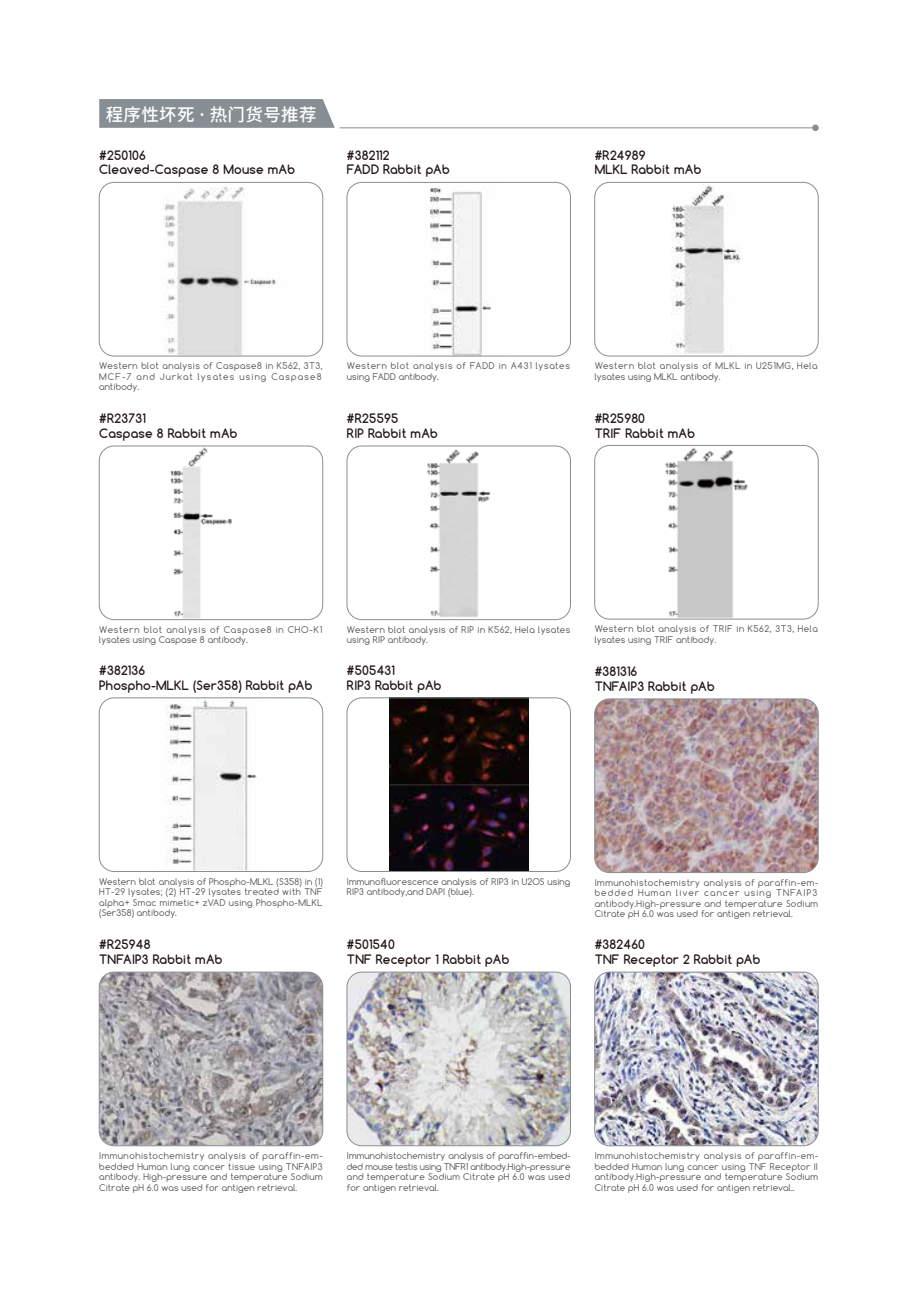
<style>
.page{position:relative;width:918px;height:1290px;background:#fff}
.page>*{position:absolute;margin:0;border:0;box-sizing:border-box;transform-origin:0 0}
.t1{font:500 17.5px "Source Han Sans SC";letter-spacing:.02em;color:#fff}
.t2{font:700 12.25px/14.7px "Comfortaa";letter-spacing:.02em;color:#221815}
.t3{font:8.75px/10.5px "Comfortaa";letter-spacing:.02em;color:#595757;text-align:justify}
.t4{font:8.75px/10.5px "Comfortaa";letter-spacing:.06em;color:#595757}
.t5{font:8.75px/10.5px "Comfortaa";letter-spacing:.075em;color:#595757}
.t6{font:8.75px/10.5px "Comfortaa";letter-spacing:.045em;color:#595757}
.t7{font:8.75px/10.5px "Comfortaa";letter-spacing:.085em;color:#595757}
</style>
<div class="page">
<img style="left:99px;top:973px;width:224px;height:173px">
<div style="left:99px;top:971px;width:224px;height:175px;border:1px solid #888f94;border-radius:15px"></div>
<img style="left:596px;top:700px;width:222px;height:172px">
<div style="left:594px;top:698px;width:224px;height:175px;border:1px solid #888f94;border-radius:15px"></div>
<img style="left:170px;top:447px;width:62px;height:171px">
<div style="left:99px;top:445px;width:224px;height:175px;border:1px solid #888f94;border-radius:15px"></div>
<img style="left:164px;top:187px;width:113px;height:167px">
<div style="left:99px;top:182px;width:224px;height:174px;border:1px solid #888f94;border-radius:15px"></div>
<img style="left:430px;top:188px;width:61px;height:166px">
<div style="left:346px;top:182px;width:225px;height:174px;border:1px solid #888f94;border-radius:15px"></div>
<img style="left:672px;top:184px;width:69px;height:170px">
<div style="left:594px;top:182px;width:224px;height:174px;border:1px solid #888f94;border-radius:15px"></div>
<img style="left:165px;top:700px;width:92px;height:170px">
<div style="left:99px;top:697px;width:224px;height:175px;border:1px solid #888f94;border-radius:15px"></div>
<img style="left:427px;top:449px;width:64px;height:168px">
<div style="left:346px;top:445px;width:225px;height:175px;border:1px solid #888f94;border-radius:15px"></div>
<img style="left:389px;top:699px;width:139px;height:171px">
<div style="left:346px;top:697px;width:225px;height:175px;border:1px solid #888f94;border-radius:15px"></div>
<img style="left:665px;top:447px;width:83px;height:170px">
<div style="left:594px;top:445px;width:224px;height:174px;border:1px solid #888f94;border-radius:15px"></div>
<img style="left:348px;top:973px;width:221px;height:173px">
<div style="left:346px;top:971px;width:225px;height:175px;border:1px solid #888f94;border-radius:15px"></div>
<img style="left:596px;top:973px;width:222px;height:173px">
<div style="left:594px;top:971px;width:224px;height:175px;border:1px solid #888f94;border-radius:15px"></div>
<div style="left:99px;top:99px;width:236px;height:29px;background:#888f94"></div>
<hr style="left:339px;top:127px;width:476px;height:1px;background:#888f94">
<div style="left:812px;top:125px;width:7px;height:6px;background:#888f94;border-radius:50%"></div>
<h1 class="t1" style="left:106px;top:105px;width:212px">程序性坏死 ·热门货号推荐</h1>
<h2 class="t2" style="left:99px;top:148px;width:197px">#250106<br>Cleaved-Caspase 8 Mouse mAb</h2>
<h2 class="t2" style="left:347px;top:148px;width:104px">#382112<br>FADD Rabbit pAb</h2>
<h2 class="t2" style="left:595px;top:148px;width:108px">#R24989<br>MLKL Rabbit mAb</h2>
<p class="t3" style="left:99px;top:361px;width:225px">Western blot analysis of Caspase8 in K562, 3T3, MCF-7 and Jurkat lysates using Caspase8 antibody.</p>
<h2 class="t2" style="left:99px;top:411px;width:140px">#R23731<br>Caspase 8 Rabbit mAb</h2>
<p class="t7" style="left:347px;top:361px;width:224px">Western blot analysis of FADD in A431 lysates using FADD antibody.</p>
<h2 class="t2" style="left:347px;top:411px;width:92px">#R25595<br>RIP Rabbit mAb</h2>
<p class="t5" style="left:595px;top:361px;width:224px">Western blot analysis of MLKL in U251MG, Hela lysates using MLKL antibody.</p>
<h2 class="t2" style="left:595px;top:411px;width:102px">#R25980<br>TRIF Rabbit mAb</h2>
<p class="t4" style="left:99px;top:624px;width:224px">Western blot analysis of Caspase8 in CHO-K1 lysates using Caspase 8 antibody.</p>
<h2 class="t2" style="left:99px;top:663px;width:215px">#382136<br>Phospho-MLKL (Ser358) Rabbit pAb</h2>
<p class="t6" style="left:347px;top:624px;width:225px">Western blot analysis of RIP in K562, Hela lysates using RIP antibody.</p>
<h2 class="t2" style="left:347px;top:663px;width:96px">#505431<br>RIP3 Rabbit pAb</h2>
<p class="t4" style="left:595px;top:624px;width:225px">Western blot analysis of TRIF in K562, 3T3, Hela lysates using TRIF antibody.</p>
<h2 class="t2" style="left:595px;top:664px;width:122px">#381316<br>TNFAIP3 Rabbit pAb</h2>
<p class="t3" style="left:99px;top:876px;width:225px">Western blot analysis of Phospho-MLKL (S358) in (1)<br>HT-29 lysates; (2) HT-29 lysates treated with TNF alpha+ Smac mimetic+ zVAD using Phospho-MLKL (Ser358) antibody.</p>
<h2 class="t2" style="left:99px;top:937px;width:125px">#R25948<br>TNFAIP3 Rabbit mAb</h2>
<p class="t3" style="left:347px;top:876px;width:225px">Immunofluorescence analysis of RIP3 in U2OS using<br>RIP3 antibody,and DAPI (blue).</p>
<h2 class="t2" style="left:347px;top:937px;width:164px">#501540<br>TNF Receptor 1 Rabbit pAb</h2>
<p class="t3" style="left:595px;top:877px;width:225px">Immunohistochemistry analysis of paraffin-em&shy;bedded Human liver cancer using TNFAIP3 antibody.High-pressure and temperature Sodium Citrate pH 6.0 was used for antigen retrieval.</p>
<h2 class="t2" style="left:595px;top:937px;width:167px">#382460<br>TNF Receptor 2 Rabbit pAb</h2>
<p class="t3" style="left:99px;top:1150px;width:225px">Immunohistochemistry analysis of paraffin-em&shy;bedded Human lung cancer tissue using TNFAIP3 antibody. High-pressure and temperature Sodium Citrate pH 6.0 was used for antigen retrieval.</p>
<p class="t3" style="left:347px;top:1150px;width:225px">Immunohistochemistry analysis of paraffin-embed&shy;ded mouse testis using TNFR1 antibody.High-pressure and temperature Sodium Citrate pH 6.0 was used for antigen retrieval.</p>
<p class="t3" style="left:595px;top:1150px;width:225px">Immunohistochemistry analysis of paraffin-em&shy;bedded Human lung cancer using TNF Receptor II antibody.High-pressure and temperature Sodium Citrate pH 6.0 was used for antigen retrieval..</p>
</div>
